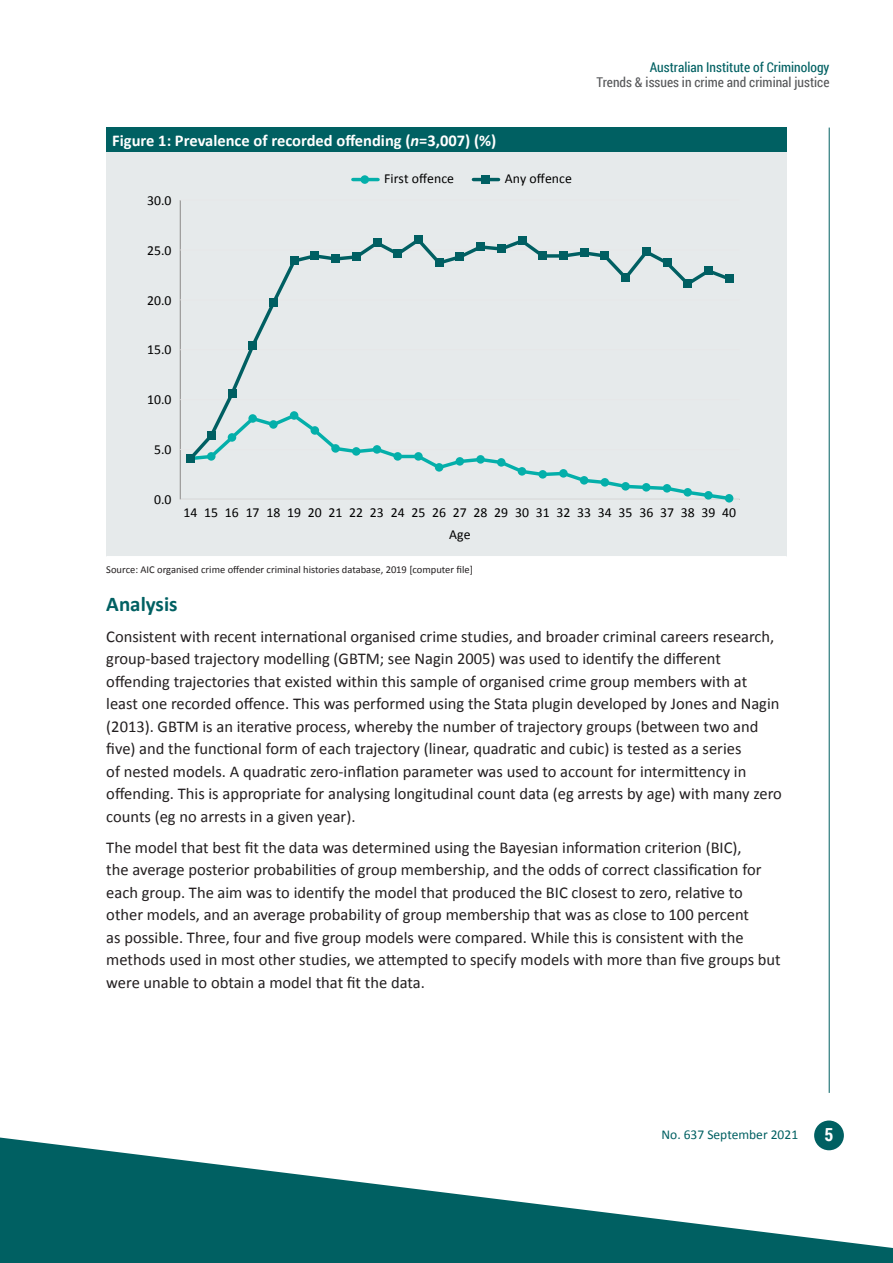
<style>
.page{position:relative;width:893px;height:1263px;background:#fff}
.page>*{position:absolute;margin:0;border:0;box-sizing:border-box;transform-origin:0 0}
.t1{font:700 21px "Calibri";color:#006062}
.t2{font:700 18px "Roboto Condensed";color:#fff}
.body{font:16.5px/22.5px "Calibri";color:#231f20}
.Figure_H1{font:700 16.5px "Calibri";color:#fff}
.t3{font:13.8px "Calibri";color:#000}
.t4{font:13.5px "Roboto Condensed";color:#57585a}
.t5{font:13.5px "Roboto Condensed";color:#006062}
.t6{font:13.5px "Calibri";color:#006062}
.Table_notes{font:10.5px "Calibri";color:#231f20}
.s1{font-style:italic}
</style>
<div class="page">
<hr style="left:829px;top:128px;width:1px;height:965px;background:#006062">
<div style="left:814px;top:1120px;width:30px;height:30px;background:#006062;border-radius:50%"></div>
<svg style="left:0;top:1137px;width:893px;height:126px;fill:#006062"></svg>
<div style="left:106px;top:128px;width:681px;height:24px;background:#006062"></div>
<div style="left:106px;top:152px;width:681px;height:405px;background:#e6eaeb"></div>
<hr style="left:106px;top:556px;width:681px;height:1px;background:#fff">
<hr style="left:180px;top:200px;width:1px;height:299px;background:#8c8988">
<hr style="left:180px;top:449px;width:560px;height:1px;background:#e6e7e8">
<hr style="left:180px;top:399px;width:560px;height:1px;background:#e6e7e8">
<hr style="left:180px;top:349px;width:560px;height:1px;background:#e6e7e8">
<hr style="left:180px;top:299px;width:560px;height:1px;background:#e6e7e8">
<hr style="left:180px;top:250px;width:560px;height:1px;background:#e6e7e8">
<hr style="left:180px;top:200px;width:560px;height:1px;background:#e6e7e8">
<svg style="left:186px;top:235px;width:548px;height:267px"></svg>
<div style="left:207px;top:452px;width:9px;height:9px;background:#04afaa;border-radius:50%"></div>
<div style="left:228px;top:433px;width:8px;height:9px;background:#04afaa;border-radius:50%"></div>
<div style="left:248px;top:414px;width:9px;height:9px;background:#04afaa;border-radius:50%"></div>
<div style="left:269px;top:420px;width:9px;height:9px;background:#04afaa;border-radius:50%"></div>
<div style="left:290px;top:411px;width:8px;height:9px;background:#04afaa;border-radius:50%"></div>
<div style="left:311px;top:426px;width:8px;height:9px;background:#04afaa;border-radius:50%"></div>
<div style="left:331px;top:444px;width:9px;height:9px;background:#04afaa;border-radius:50%"></div>
<div style="left:352px;top:447px;width:9px;height:9px;background:#04afaa;border-radius:50%"></div>
<div style="left:373px;top:445px;width:8px;height:9px;background:#04afaa;border-radius:50%"></div>
<div style="left:393px;top:452px;width:9px;height:9px;background:#04afaa;border-radius:50%"></div>
<div style="left:414px;top:452px;width:9px;height:9px;background:#04afaa;border-radius:50%"></div>
<div style="left:435px;top:463px;width:8px;height:9px;background:#04afaa;border-radius:50%"></div>
<div style="left:456px;top:457px;width:8px;height:9px;background:#04afaa;border-radius:50%"></div>
<div style="left:476px;top:455px;width:9px;height:9px;background:#04afaa;border-radius:50%"></div>
<div style="left:497px;top:458px;width:8px;height:9px;background:#04afaa;border-radius:50%"></div>
<div style="left:518px;top:467px;width:8px;height:9px;background:#04afaa;border-radius:50%"></div>
<div style="left:538px;top:470px;width:9px;height:9px;background:#04afaa;border-radius:50%"></div>
<div style="left:559px;top:469px;width:9px;height:9px;background:#04afaa;border-radius:50%"></div>
<div style="left:580px;top:476px;width:8px;height:9px;background:#04afaa;border-radius:50%"></div>
<div style="left:601px;top:478px;width:8px;height:9px;background:#04afaa;border-radius:50%"></div>
<div style="left:621px;top:482px;width:9px;height:9px;background:#04afaa;border-radius:50%"></div>
<div style="left:642px;top:483px;width:8px;height:9px;background:#04afaa;border-radius:50%"></div>
<div style="left:663px;top:484px;width:8px;height:9px;background:#04afaa;border-radius:50%"></div>
<div style="left:683px;top:488px;width:9px;height:9px;background:#04afaa;border-radius:50%"></div>
<div style="left:704px;top:491px;width:9px;height:9px;background:#04afaa;border-radius:50%"></div>
<div style="left:725px;top:494px;width:8px;height:9px;background:#04afaa;border-radius:50%"></div>
<div style="left:186px;top:454px;width:9px;height:9px;background:#005f62"></div>
<div style="left:207px;top:431px;width:9px;height:9px;background:#005f62"></div>
<div style="left:228px;top:389px;width:8px;height:9px;background:#005f62"></div>
<div style="left:248px;top:341px;width:9px;height:9px;background:#005f62"></div>
<div style="left:269px;top:299px;width:9px;height:8px;background:#005f62"></div>
<div style="left:290px;top:257px;width:8px;height:8px;background:#005f62"></div>
<div style="left:311px;top:252px;width:8px;height:8px;background:#005f62"></div>
<div style="left:331px;top:255px;width:9px;height:8px;background:#005f62"></div>
<div style="left:352px;top:253px;width:9px;height:8px;background:#005f62"></div>
<div style="left:373px;top:239px;width:8px;height:8px;background:#005f62"></div>
<div style="left:393px;top:250px;width:9px;height:8px;background:#005f62"></div>
<div style="left:414px;top:236px;width:9px;height:8px;background:#005f62"></div>
<div style="left:435px;top:259px;width:8px;height:8px;background:#005f62"></div>
<div style="left:456px;top:253px;width:8px;height:8px;background:#005f62"></div>
<div style="left:476px;top:243px;width:9px;height:8px;background:#005f62"></div>
<div style="left:497px;top:245px;width:9px;height:8px;background:#005f62"></div>
<div style="left:518px;top:237px;width:8px;height:8px;background:#005f62"></div>
<div style="left:538px;top:252px;width:9px;height:8px;background:#005f62"></div>
<div style="left:559px;top:252px;width:9px;height:8px;background:#005f62"></div>
<div style="left:580px;top:249px;width:8px;height:8px;background:#005f62"></div>
<div style="left:601px;top:252px;width:8px;height:8px;background:#005f62"></div>
<div style="left:621px;top:274px;width:9px;height:8px;background:#005f62"></div>
<div style="left:642px;top:248px;width:9px;height:8px;background:#005f62"></div>
<div style="left:663px;top:259px;width:8px;height:8px;background:#005f62"></div>
<div style="left:683px;top:280px;width:9px;height:8px;background:#005f62"></div>
<div style="left:704px;top:267px;width:9px;height:8px;background:#005f62"></div>
<div style="left:725px;top:275px;width:8px;height:8px;background:#005f62"></div>
<hr style="left:473px;top:178px;width:26px;height:3px;background:#005f62">
<div style="left:482px;top:175px;width:8px;height:9px;background:#005f62"></div>
<hr style="left:353px;top:178px;width:25px;height:3px;background:#04afaa">
<div style="left:360px;top:175px;width:9px;height:9px;background:#04afaa;border-radius:50%"></div>
<p class="t5" style="left:650px;top:58px;width:181px">Australian Institute of Criminology</p>
<p class="Figure_H1" style="left:112px;top:130px;width:386px">Figure 1: Prevalence of recorded offending (<span class="s1">n</span>=3,007) (%)</p>
<p class="t3" style="left:384px;top:170px;width:72px">First offence</p>
<p class="t3" style="left:505px;top:170px;width:69px">Any offence</p>
<p class="t3" style="left:147px;top:191px;width:26px">30.0</p>
<p class="t3" style="left:147px;top:241px;width:26px">25.0</p>
<p class="t3" style="left:147px;top:291px;width:26px">20.0</p>
<p class="t3" style="left:147px;top:341px;width:26px">15.0</p>
<p class="t3" style="left:147px;top:391px;width:26px">10.0</p>
<p class="t3" style="left:154px;top:441px;width:19px">5.0</p>
<p class="t3" style="left:154px;top:491px;width:19px">0.0</p>
<p class="t4" style="left:597px;top:73px;width:234px">Trends &amp; issues in crime and criminal justice</p>
<p class="t3" style="left:183px;top:503px;width:554px">14 15 16 17 18 19 20 21 22 23 24 25 26 27 28 29 30 31 32 33 34 35 36 37 38 39 40</p>
<p class="t3" style="left:449px;top:526px;width:23px">Age</p>
<p class="Table_notes" style="left:106px;top:562px;width:368px">Source: AIC organised crime offender criminal histories database, 2019 [computer file]</p>
<h2 class="t1" style="left:106px;top:590px;width:73px">Analysis</h2>
<p class="body" style="left:106px;top:625px;width:677px">Consistent with recent international organised crime studies, and broader criminal careers research, group-based trajectory modelling (GBTM; see Nagin 2005) was used to identify the different offending trajectories that existed within this sample of organised crime group members with at least one recorded offence. This was performed using the Stata plugin developed by Jones and Nagin (2013). GBTM is an iterative process, whereby the number of trajectory groups (between two and five) and the functional form of each trajectory (linear, quadratic and cubic) is tested as a series<br>of nested models. A quadratic zero-inflation parameter was used to account for intermittency in offending. This is appropriate for analysing longitudinal count data (eg arrests by age) with many zero counts (eg no arrests in a given year).</p>
<p class="body" style="left:106px;top:836px;width:676px">The model that best fit the data was determined using the Bayesian information criterion (BIC),<br>the average posterior probabilities of group membership, and the odds of correct classification for each group. The aim was to identify the model that produced the BIC closest to zero, relative to other models, and an average probability of group membership that was as close to 100 percent<br>as possible. Three, four and five group models were compared. While this is consistent with the methods used in most other studies, we attempted to specify models with more than five groups but were unable to obtain a model that fit the data.</p>
<p class="t6" style="left:661px;top:1126px;width:138px">No. 637 September 2021</p>
<p class="t2" style="left:824px;top:1122px;width:10px">5</p>
</div>
